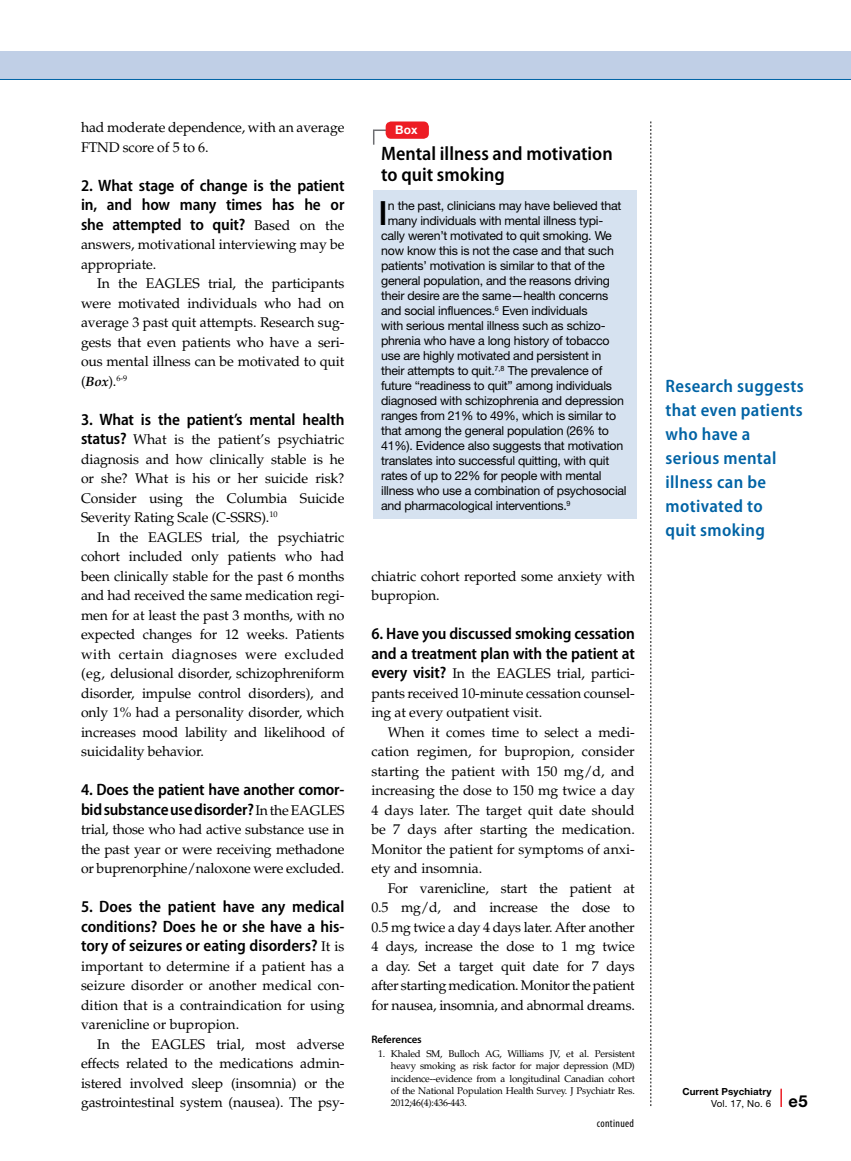
<style>
.page{position:relative;width:851px;height:1161px;background:#fff}
.page>*{position:absolute;margin:0;border:0;box-sizing:border-box;transform-origin:0 0}
.boxbody_1{font:500 33.45px "Helvetica Neue LT Std";color:#000}
.boxhead{font:600 semi-condensed 19.5px/21px "Myriad Pro";color:#000}
.quote{font:600 semi-condensed 18px/24px "Myriad Pro";letter-spacing:.02em;color:#0063a5}
.body{font:600 semi-condensed 16.5px/19.5px "Myriad Pro";letter-spacing:-.01em;color:#000;text-align:justify}
.t1{font:700 16.5px "Helvetica Neue LT Std";color:#000}
.body_indent{font:14.1px/19.5px "Palatino LT Std";letter-spacing:-.01em;color:#000;text-align:justify}
.body-2{font:14.1px/19.5px "Palatino LT Std";letter-spacing:-.01em;color:#000;text-align:justify}
.boxbody_1-2{font:12.3px "Helvetica Neue LT Std";letter-spacing:-.02em;color:#000}
.boxhead_no{font:700 12px "Helvetica Neue LT Std";color:#fff}
.t2{font:condensed 11.25px "Myriad Pro";letter-spacing:.03em;color:#000}
.bbody_reference{font:600 10.8px "Myriad Pro";letter-spacing:-.01em;color:#000}
.reference{font:9.75px/12.3px "Palatino LT Std";letter-spacing:-.025em;color:#000;text-align:justify}
.t3{font:700 9.75px "Helvetica Neue LT Std";letter-spacing:.015em;color:#000}
.t4{font:9.75px "Helvetica Neue LT Std";letter-spacing:.015em;color:#000}
.s1{font-family:"Palatino LT Std";font-weight:400;font-stretch:normal;font-size:14.1px}
.s2{font-weight:700;font-style:italic;font-size:13.5px}
.s3{font-family:"Myriad Pro";font-weight:600;font-stretch:semi-condensed;font-size:16.5px}
</style>
<div class="page">
<svg style="left:650px;top:122px;width:1px;height:984px"></svg>
<svg style="left:780px;top:1089px;width:1px;height:18px"></svg>
<div style="left:0;top:51px;width:850px;height:28px;background:#c0cfe6"></div>
<hr style="left:0;top:79px;width:850px;height:1px;background:#0063a5">
<svg style="left:373px;top:129px;width:12px;height:16px"></svg>
<div style="left:385px;top:122px;width:44px;height:17px;background:#ed1d24;border-radius:5px"></div>
<div style="left:373px;top:191px;width:263px;height:328px;background:#d6e2f0"></div>
<p class="body_indent" style="left:81px;top:118px;width:265px">had moderate dependence, with an average<br>FTND score of 5 to 6.</p>
<p class="body" style="left:81px;top:175px;width:265px">2. What stage of change is the patient in, and how many times has he or she attempted to quit? <span class="s1">Based on the</span></p>
<p class="body-2" style="left:81px;top:235px;width:265px">answers, motivational interviewing may be appropriate.</p>
<p class="body_indent" style="left:81px;top:274px;width:265px;text-indent:16px">In the EAGLES trial, the participants were motivated individuals who had on average 3 past quit attempts. Research sug&shy;gests that even patients who have a seri&shy;ous mental illness can be motivated to quit (<span class="s2">Box</span>).<sup>6-9</sup></p>
<p class="body" style="left:81px;top:409px;width:265px">3. What is the patient’s mental health</p>
<p class="body-2" style="left:81px;top:430px;width:265px"><span class="s3">status?</span> What is the patient’s psychiatric diagnosis and how clinically stable is he or she? What is his or her suicide risk?<br>Consider using the Columbia Suicide Severity Rating Scale (C-SSRS).<sup>10</sup></p>
<p class="body_indent" style="left:81px;top:527px;width:265px;text-indent:16px">In the EAGLES trial, the psychiatric cohort included only patients who had been clinically stable for the past 6 months and had received the same medication regi&shy;men for at least the past 3 months, with no expected changes for 12 weeks. Patients with certain diagnoses were excluded (eg, delusional disorder, schizophreniform disorder, impulse control disorders), and only 1% had a personality disorder, which increases mood lability and likelihood of suicidality behavior.</p>
<p class="body" style="left:81px;top:779px;width:265px">4. Does the patient have another comor&shy;bid substance use disorder? <span class="s1">In the EAGLES</span></p>
<p class="body-2" style="left:81px;top:820px;width:265px">trial, those who had active substance use in the past year or were receiving methadone or buprenorphine/naloxone were excluded.</p>
<p class="body" style="left:81px;top:896px;width:265px">5. Does the patient have any medical conditions? Does he or she have a his&shy;tory of seizures or eating disorders? <span class="s1">It is</span></p>
<p class="body-2" style="left:81px;top:956px;width:265px">important to determine if a patient has a seizure disorder or another medical con&shy;dition that is a contraindication for using varenicline or bupropion.</p>
<p class="body_indent" style="left:81px;top:1034px;width:265px;text-indent:16px">In the EAGLES trial, most adverse effects related to the medications admin&shy;istered involved sleep (insomnia) or the gastrointestinal system (nausea). The psy-</p>
<p class="boxhead_no" style="left:395px;top:122px;width:24px">Box</p>
<p class="boxhead" style="left:381px;top:143px;width:233px">Mental illness and motivation to quit smoking</p>
<p class="boxbody_1" style="left:378px;top:193px;width:11px">I</p>
<p class="boxbody_1-2" style="left:388px;top:198px;width:235px">n the past, clinicians may have believed that</p>
<p class="boxbody_1-2" style="left:388px;top:213px;width:217px">many individuals with mental illness typi-</p>
<p class="boxbody_1-2" style="left:381px;top:228px;width:232px">cally weren’t motivated to quit smoking. We</p>
<p class="boxbody_1-2" style="left:381px;top:243px;width:234px">now know this is not the case and that such</p>
<p class="boxbody_1-2" style="left:381px;top:258px;width:225px">patients’ motivation is similar to that of the</p>
<p class="boxbody_1-2" style="left:381px;top:273px;width:230px">general population, and the reasons driving</p>
<p class="boxbody_1-2" style="left:381px;top:288px;width:229px">their desire are the same—health concerns</p>
<p class="boxbody_1-2" style="left:381px;top:303px;width:208px">and social influences.<sup>6</sup> Even individuals</p>
<p class="boxbody_1-2" style="left:381px;top:318px;width:226px">with serious mental illness such as schizo-</p>
<p class="boxbody_1-2" style="left:381px;top:333px;width:230px">phrenia who have a long history of tobacco</p>
<p class="boxbody_1-2" style="left:381px;top:348px;width:222px">use are highly motivated and persistent in</p>
<p class="boxbody_1-2" style="left:381px;top:363px;width:223px">their attempts to quit.<sup>7,8</sup> The prevalence of</p>
<p class="boxbody_1-2" style="left:381px;top:378px;width:232px">future “readiness to quit” among individuals</p>
<p class="boxbody_1-2" style="left:381px;top:393px;width:244px">diagnosed with schizophrenia and depression</p>
<p class="boxbody_1-2" style="left:381px;top:408px;width:236px">ranges from 21% to 49%, which is similar to</p>
<p class="boxbody_1-2" style="left:381px;top:423px;width:229px">that among the general population (26% to</p>
<p class="boxbody_1-2" style="left:381px;top:438px;width:243px">41%). Evidence also suggests that motivation</p>
<p class="boxbody_1-2" style="left:381px;top:453px;width:229px">translates into successful quitting, with quit</p>
<p class="boxbody_1-2" style="left:381px;top:468px;width:222px">rates of up to 22% for people with mental</p>
<p class="boxbody_1-2" style="left:381px;top:483px;width:247px">illness who use a combination of psychosocial</p>
<p class="boxbody_1-2" style="left:381px;top:498px;width:191px">and pharmacological interventions.<sup>9</sup></p>
<p class="body_indent" style="left:371px;top:566px;width:265px">chiatric cohort reported some anxiety with bupropion.</p>
<p class="body" style="left:371px;top:623px;width:265px">6. Have you discussed smoking cessation and a treatment plan with the patient at</p>
<p class="body-2" style="left:371px;top:664px;width:265px"><span class="s3">every visit?</span> In the EAGLES trial, partici&shy;pants received 10-minute cessation counsel&shy;ing at every outpatient visit.</p>
<p class="body_indent" style="left:371px;top:722px;width:265px;text-indent:16px">When it comes time to select a medi&shy;cation regimen, for bupropion, consider starting the patient with 150 mg/d, and increasing the dose to 150 mg twice a day 4 days later. The target quit date should be 7 days after starting the medication.<br>Monitor the patient for symptoms of anxi&shy;ety and insomnia.</p>
<p class="body_indent" style="left:371px;top:878px;width:265px;text-indent:16px">For varenicline, start the patient at 0.5 mg/d, and increase the dose to 0.5 mg twice a day 4 days later. After another 4 days, increase the dose to 1 mg twice a day. Set a target quit date for 7 days after starting medication. Monitor the patient for nausea, insomnia, and abnormal dreams.</p>
<p class="bbody_reference" style="left:371px;top:1032px;width:52px">References</p>
<p class="reference" style="left:391px;top:1047px;width:245px;text-indent:-13px">1. Khaled SM, Bulloch AG, Williams JV, et al. Persistent heavy smoking as risk factor for major depression (MD) incidence--evidence from a longitudinal Canadian cohort of the National Population Health Survey. J Psychiatr Res.<br>2012;46(4):436-443.</p>
<p class="t2" style="left:596px;top:1116px;width:39px">continued</p>
<p class="quote" style="left:665px;top:373px;width:140px">Research suggests that even patients who have a serious mental illness can be motivated to<br>quit smoking</p>
<p class="t3" style="left:682px;top:1085px;width:90px">Current Psychiatry</p>
<p class="t4" style="left:711px;top:1098px;width:62px">Vol. 17, No. 6</p>
<p class="t1" style="left:788px;top:1091px;width:20px">e5</p>
</div>
